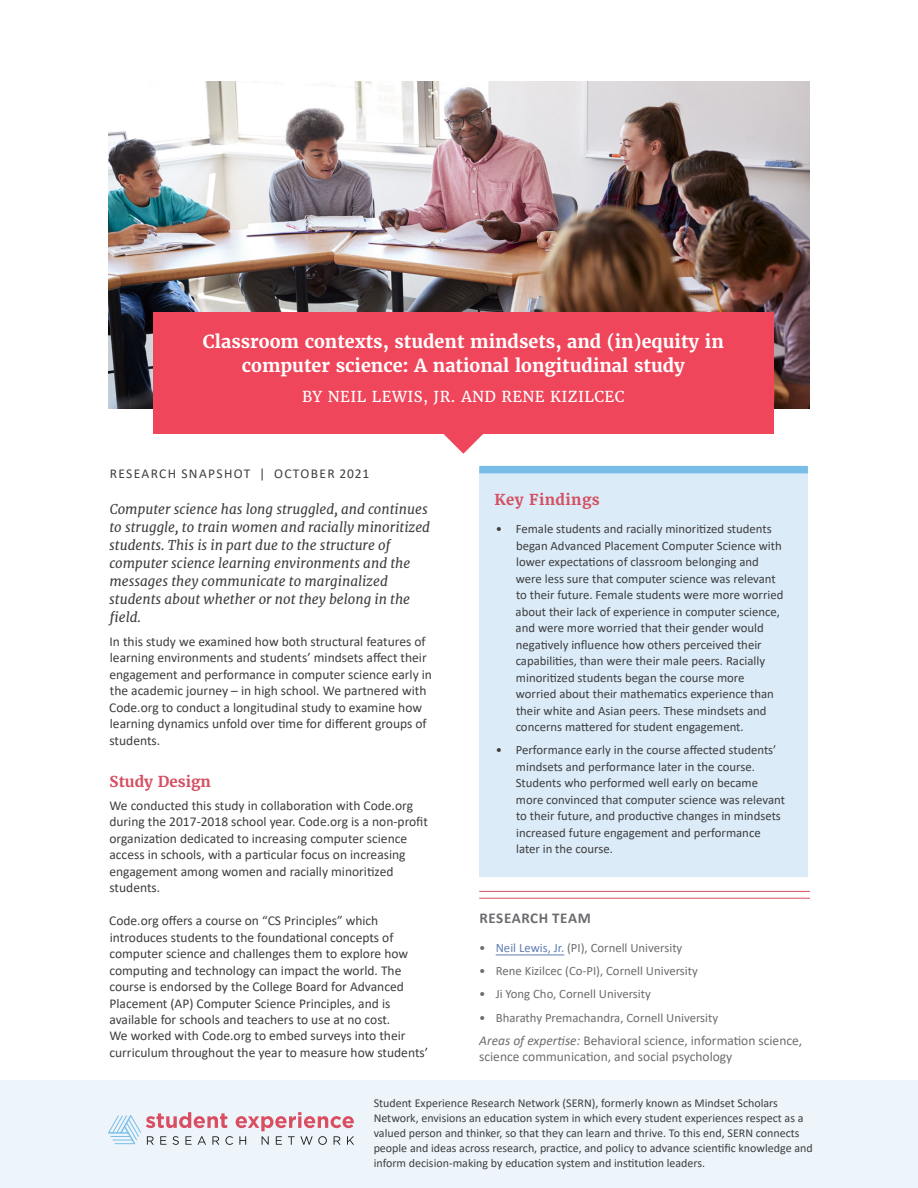
<style>
.page{position:relative;width:918px;height:1188px;background:#fff}
.page>*{position:absolute;margin:0;border:0;box-sizing:border-box;transform-origin:0 0}
.Report_Title{font:700 18px/24px "Merriweather";color:#fff;text-align:center}
.Report_Author{font:15px "Merriweather";letter-spacing:.025em;color:#fff}
.Subhead_2{font:700 15px "Calibri";letter-spacing:.04em;color:#6c6d70}
.Subhead{font:700 15px "Merriweather";color:#d55062}
.Callout_Title{font:700 15px "Merriweather";letter-spacing:.025em;color:#d55062}
.body{font:13.5px/16.5px "Calibri";color:#3e3e3f}
.Intro_Text{font:italic 13.5px/18px "Merriweather";color:#3e3e3f}
.body-2{font:13.5px/16.5px "Calibri";color:#6c6d70}
.Report_Date{font:13.5px "Calibri";letter-spacing:.1em;color:#3e3e3f}
.t1{font:12.75px/16.5px "Calibri";color:#3e3e3f}
.t2{font:12.75px "Calibri";color:#6c6d70}
.Cover_Footer{font:12px/15px "Calibri";color:#3e3e3f}
.s1{color:#607eb4}
.s2{font-style:italic}
</style>
<div class="page">
<div style="left:0;top:1080px;width:918px;height:108px;background:#edf5fb"></div>
<img style="left:109px;top:81px;width:701px;height:327px">
<svg style="left:443px;top:434px;width:40px;height:20px"></svg>
<div style="left:153px;top:312px;width:621px;height:122px;background:#ef465b"></div>
<div style="left:479px;top:470px;width:329px;height:79px;background:#dbebf8"></div>
<div style="left:479px;top:466px;width:329px;height:7px;background:#78bde8"></div>
<div style="left:479px;top:517px;width:329px;height:238px;background:#dbebf8"></div>
<div style="left:479px;top:738px;width:329px;height:139px;background:#dbebf8"></div>
<svg style="left:108px;top:1112px;width:246px;height:33px"></svg>
<hr style="left:496px;top:955px;width:68px;height:1px;background:#607eb4">
<hr style="left:479px;top:898px;width:331px;height:1px;background:#d55062">
<hr style="left:479px;top:891px;width:331px;height:1px;background:#d55062">
<p class="Report_Title" style="left:203px;top:329px;width:522px">Classroom contexts, student mindsets, and (in)equity in computer science: A national longitudinal study</p>
<p class="Report_Author" style="left:302px;top:388px;width:324px">BY NEIL LEWIS, JR. AND RENE KIZILCEC</p>
<p class="Report_Date" style="left:110px;top:464px;width:261px">RESEARCH SNAPSHOT | OCTOBER 2021</p>
<p class="Intro_Text" style="left:109px;top:500px;width:322px">Computer science has long struggled, and continues to struggle, to train women and racially minoritized students. This is in part due to the structure of computer science learning environments and the messages they communicate to marginalized students about whether or not they belong in the field.</p>
<p class="body" style="left:109px;top:632px;width:324px">In this study we examined how both structural features of learning environments and students’ mindsets affect their engagement and performance in computer science early in the academic journey – in high school. We partnered with Code.org to conduct a longitudinal study to examine how learning dynamics unfold over time for different groups of students.</p>
<p class="Subhead" style="left:110px;top:772px;width:103px">Study Design</p>
<p class="body" style="left:109px;top:797px;width:320px">We conducted this study in collaboration with Code.org during the 2017-2018 school year. Code.org is a non-profit organization dedicated to increasing computer science access in schools, with a particular focus on increasing engagement among women and racially minoritized students.</p>
<p class="body" style="left:109px;top:912px;width:320px">Code.org offers a course on “CS Principles” which introduces students to the foundational concepts of computer science and challenges them to explore how computing and technology can impact the world. The course is endorsed by the College Board for Advanced Placement (AP) Computer Science Principles, and is available for schools and teachers to use at no cost.<br>We worked with Code.org to embed surveys into their curriculum throughout the year to measure how students’</p>
<p class="Cover_Footer" style="left:374px;top:1095px;width:441px">Student Experience Research Network (SERN), formerly known as Mindset Scholars Network, envisions an education system in which every student experiences respect as a valued person and thinker, so that they can learn and thrive. To this end, SERN connects people and ideas across research, practice, and policy to advance scientific knowledge and inform decision-making by education system and institution leaders.</p>
<p class="Callout_Title" style="left:495px;top:490px;width:107px">Key Findings</p>
<p class="t1" style="left:516px;top:520px;width:269px;text-indent:-20px">• Female students and racially minoritized students began Advanced Placement Computer Science with lower expectations of classroom belonging and were less sure that computer science was relevant to their future. Female students were more worried about their lack of experience in computer science, and were more worried that their gender would negatively influence how others perceived their capabilities, than were their male peers. Racially minoritized students began the course more worried about their mathematics experience than their white and Asian peers. These mindsets and concerns mattered for student engagement.</p>
<p class="t1" style="left:516px;top:742px;width:271px;text-indent:-20px">• Performance early in the course affected students’ mindsets and performance later in the course.<br>Students who performed well early on became more convinced that computer science was relevant to their future, and productive changes in mindsets increased future engagement and performance later in the course.</p>
<p class="Subhead_2" style="left:480px;top:908px;width:113px">RESEARCH TEAM</p>
<p class="t2" style="left:479px;top:939px;width:205px">• <span class="s1">Neil Lewis, Jr.</span> (PI), Cornell University</p>
<p class="t2" style="left:479px;top:962px;width:220px">• Rene Kizilcec (Co-PI), Cornell University</p>
<p class="t2" style="left:479px;top:985px;width:173px">• Ji Yong Cho, Cornell University</p>
<p class="t2" style="left:479px;top:1009px;width:240px">• Bharathy Premachandra, Cornell University</p>
<p class="body-2" style="left:479px;top:1032px;width:325px"><span class="s2">Areas of expertise:</span> Behavioral science, information science, science communication, and social psychology</p>
</div>
